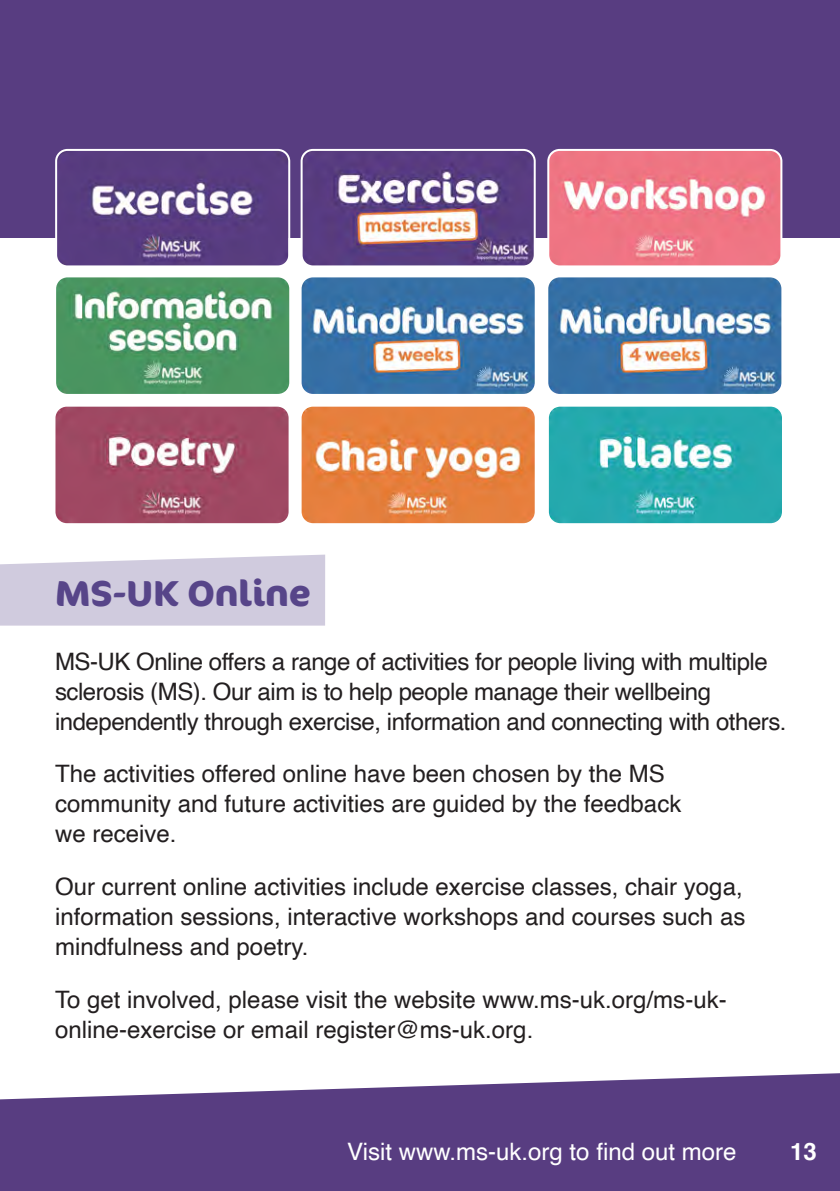
<style>
.page{position:relative;width:840px;height:1191px;background:#fff}
.page>*{position:absolute;margin:0;border:0;box-sizing:border-box;transform-origin:0 0}
.t1{font:700 36px "Cocon Pro";color:#574589}
.t2{font:24px/30px "Helvetica";color:#231f20}
.t3{font:24px/30px "Helvetica";letter-spacing:-.02em;color:#231f20}
.t4{font:24px "Helvetica";color:#fff}
.t5{font:700 24px "Helvetica";color:#fff}
</style>
<div class="page">
<svg style="left:0;top:1073px;width:839px;height:118px;background:#6a528f"></svg>
<svg style="left:0;top:555px;width:325px;height:71px;background:#d3cee0"></svg>
<div style="left:0;top:0;width:839px;height:238px;background:#583d81"></div>
<img style="left:58px;top:152px;width:229px;height:112px">
<div style="left:55px;top:149px;width:235px;height:118px;border:2px solid #fff;border-radius:11px"></div>
<img style="left:303px;top:150px;width:231px;height:114px">
<div style="left:300px;top:149px;width:235px;height:118px;border:2px solid #fff;border-radius:11px"></div>
<img style="left:550px;top:150px;width:231px;height:114px">
<div style="left:547px;top:149px;width:235px;height:118px;border:2px solid #fff;border-radius:11px"></div>
<img style="left:56px;top:277px;width:233px;height:117px">
<img style="left:548px;top:407px;width:233px;height:116px">
<img style="left:301px;top:277px;width:233px;height:117px">
<img style="left:548px;top:277px;width:233px;height:117px">
<img style="left:55px;top:407px;width:233px;height:116px">
<img style="left:301px;top:407px;width:233px;height:116px">
<svg style="left:836px;top:1188px;width:4px;height:3px"></svg>
<p class="t1" style="left:55px;top:568px;width:257px">MS-UK Online</p>
<p class="t3" style="left:55px;top:647px;width:732px">MS-UK Online offers a range of activities for people living with multiple sclerosis (MS). Our aim is to help people manage their wellbeing independently through exercise, information and connecting with others.</p>
<p class="t2" style="left:55px;top:760px;width:627px">The activities offered online have been chosen by the MS community and future activities are guided by the feedback we receive.</p>
<p class="t2" style="left:55px;top:872px;width:691px;text-align:justify">Our current online activities include exercise classes, chair yoga, information sessions, interactive workshops and courses such as mindfulness and poetry.</p>
<p class="t2" style="left:55px;top:985px;width:672px">To get involved, please visit the website www.ms-uk.org/ms-uk&shy;online-exercise or email register@ms-uk.org.</p>
<p class="t4" style="left:347px;top:1133px;width:391px">Visit www.ms-uk.org to find out more</p>
<p class="t5" style="left:789px;top:1132px;width:28px">13</p>
</div>
